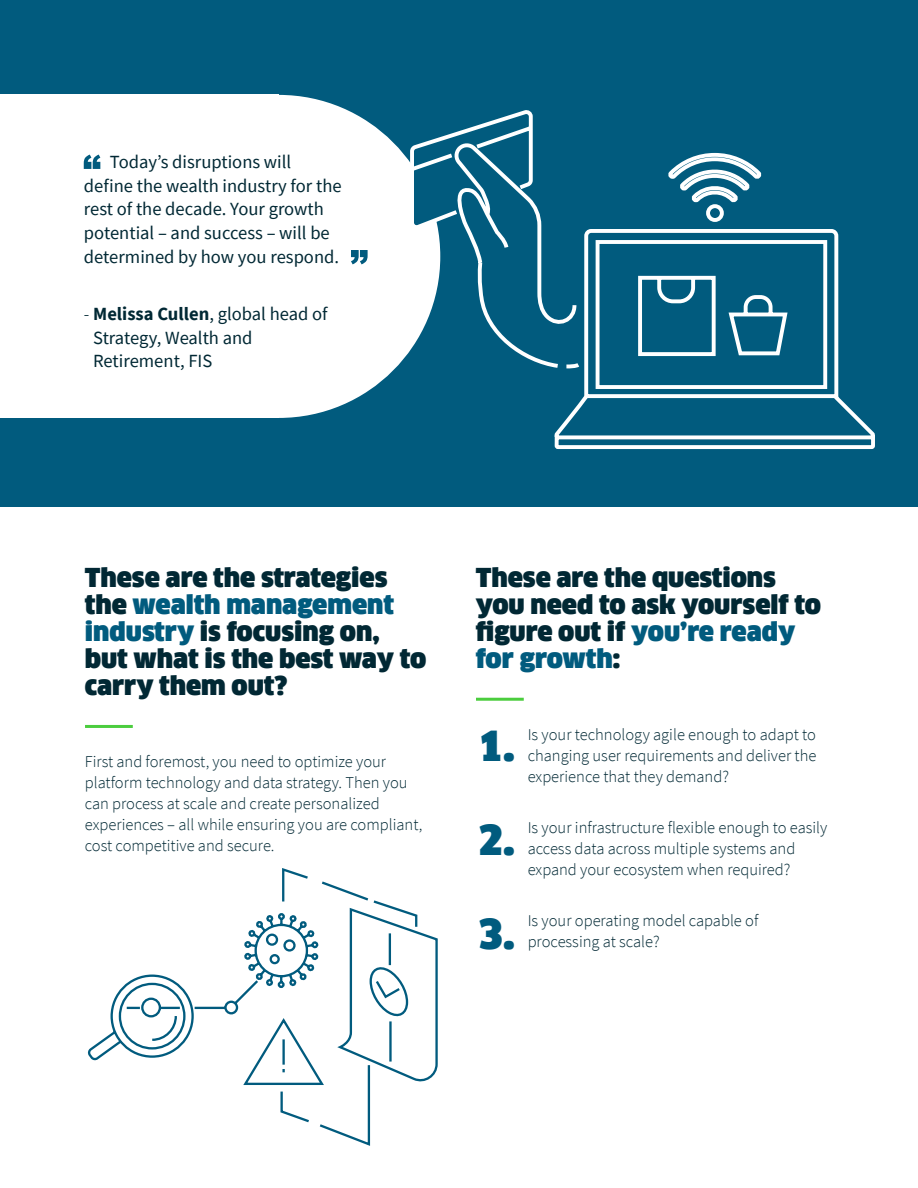
<style>
.page{position:relative;width:918px;height:1188px;background:#fff}
.page>*{position:absolute;margin:0;border:0;box-sizing:border-box;transform-origin:0 0}
.t1{font:900 40.5px "Clan Offc Pro";color:#015b7e}
.t2{font:900 25.5px/27px "Clan Offc Pro";color:#012834}
.t3{font:18.6px/23.7px "Source Sans Pro";color:#012834}
.t4{font:300 16.5px/21px "Source Sans Pro";color:#012834}
.s1{font-weight:300}
.s2{font-weight:700}
.s3{color:#015b7e}
</style>
<div class="page">
<div style="left:0;top:0;width:918px;height:507px;background:#015b7e"></div>
<div style="left:0;top:95px;width:279px;height:323px;background:#fff"></div>
<div style="left:117px;top:95px;width:323px;height:323px;background:#fff;border-radius:50%"></div>
<svg style="left:84px;top:155px;width:16px;height:14px"></svg>
<svg style="left:351px;top:250px;width:17px;height:14px"></svg>
<hr style="left:85px;top:725px;width:48px;height:3px;background:#4bcd3e">
<hr style="left:476px;top:698px;width:48px;height:3px;background:#4bcd3e">
<svg style="left:407px;top:110px;width:146px;height:257px"></svg>
<svg style="left:668px;top:152px;width:91px;height:70px"></svg>
<svg style="left:553px;top:229px;width:322px;height:220px"></svg>
<svg style="left:87px;top:932px;width:351px;height:150px"></svg>
<svg style="left:243px;top:868px;width:176px;height:278px"></svg>
<p class="t3" style="left:84px;top:150px;width:259px;text-indent:26px">Today’s disruptions will define the wealth industry for the rest of the decade. Your growth potential – and success – will be determined by how you respond.</p>
<p class="t3" style="left:93px;top:302px;width:236px;text-indent:-9px"><span class="s1">-</span> <span class="s2">Melissa Cullen</span>, global head of<br>Strategy, Wealth and<br>Retirement, FIS</p>
<h2 class="t2" style="left:85px;top:564px;width:343px">These are the strategies the <span class="s3">wealth management industry</span> is focusing on, but what is the best way to carry them out?</h2>
<h2 class="t2" style="left:476px;top:564px;width:347px">These are the questions you need to ask yourself to figure out if <span class="s3">you’re ready for growth</span>:</h2>
<p class="t4" style="left:85px;top:751px;width:339px">First and foremost, you need to optimize your platform technology and data strategy. Then you can process at scale and create personalized experiences – all while ensuring you are compliant, cost competitive and secure.</p>
<h1 class="t1" style="left:478px;top:723px;width:39px">1.</h1>
<h1 class="t1" style="left:478px;top:817px;width:39px">2.</h1>
<h1 class="t1" style="left:478px;top:910px;width:39px">3.</h1>
<p class="t4" style="left:528px;top:724px;width:290px;text-align:justify">Is your technology agile enough to adapt to changing user requirements and deliver the experience that they demand?</p>
<p class="t4" style="left:528px;top:817px;width:301px">Is your infrastructure flexible enough to easily access data across multiple systems and expand your ecosystem when required?</p>
<p class="t4" style="left:528px;top:910px;width:232px">Is your operating model capable of processing at scale?</p>
</div>
